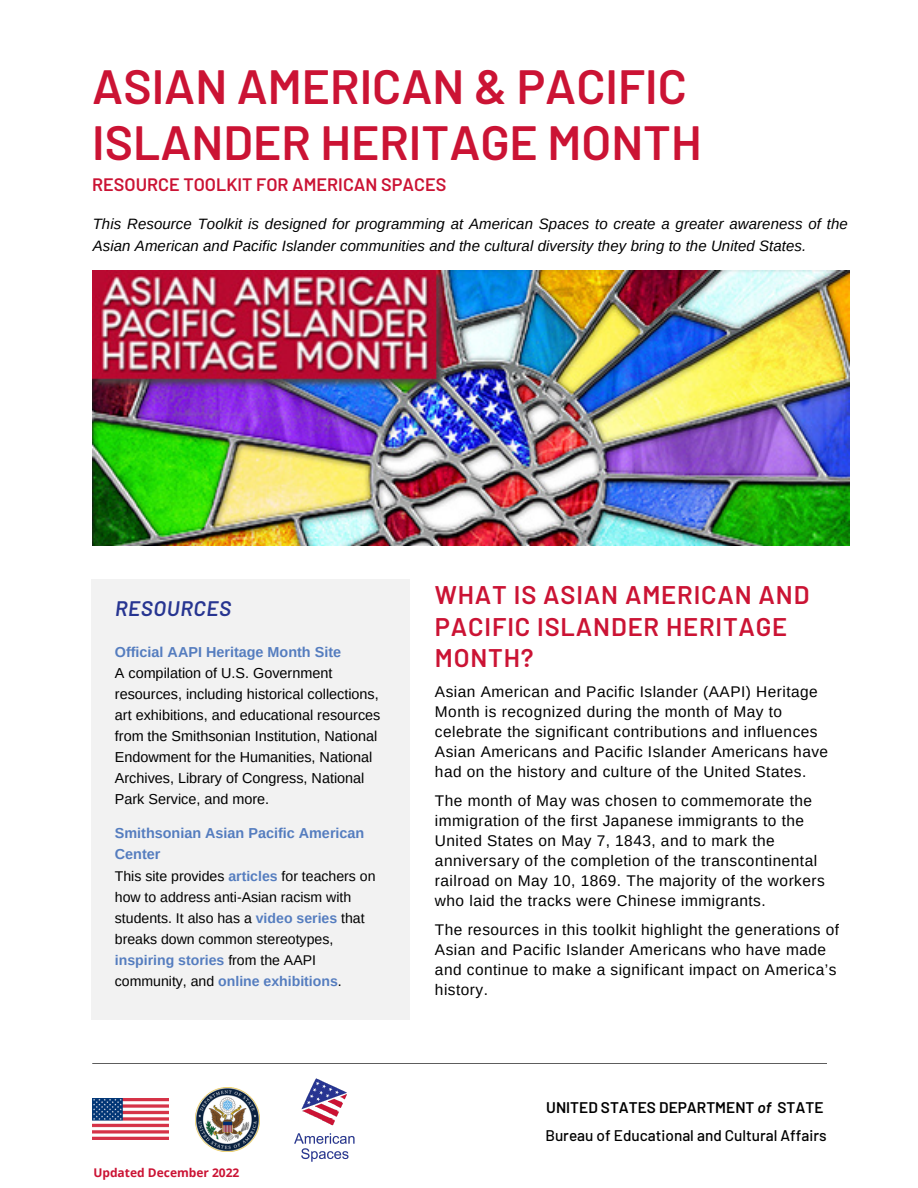
<style>
.page{position:relative;width:918px;height:1188px;background:#fff}
.page>*{position:absolute;margin:0;border:0;box-sizing:border-box;transform-origin:0 0}
.t1{font:600 48px/56.1px "Barlow";color:#cb1334}
.t2{font:600 25.5px/31.5px "Barlow";letter-spacing:.035em;color:#cb1334}
.t3{font:italic 600 21px "Barlow";letter-spacing:.03em;color:#273591}
.t4{font:600 18px "Barlow";color:#cb1334}
.t5{font:15.45px/20px "Arimo";letter-spacing:.03em;color:#000}
.t6{font:500 15.45px/27.5px "Barlow";color:#000}
.t7{font:italic 15px/22.4px "Arimo";letter-spacing:.005em;color:#000}
.t8{font:14.4px/21px "Arimo";color:#000}
.t9{font:700 14.4px/21px "Arimo";color:#557dbf}
.t10{font:14.1px/21px "Arimo";color:#000}
.t11{font:700 12px "Open Sans";color:#cb1334}
.s1{font-weight:700;color:#557dbf}
.s2{font-weight:600}
.s3{font-weight:600;font-style:italic}
</style>
<div class="page">
<div style="left:92px;top:579px;width:318px;height:441px;background:#f2f2f2"></div>
<img style="left:92px;top:1099px;width:77px;height:40px">
<img style="left:195px;top:1087px;width:65px;height:64px">
<img style="left:294px;top:1078px;width:61px;height:84px">
<svg style="left:92px;top:1063px;width:735px;height:1px"></svg>
<img style="left:92px;top:270px;width:757px;height:276px">
<h1 class="t1" style="left:92px;top:57px;width:611px">ASIAN AMERICAN &amp; PACIFIC<br>ISLANDER HERITAGE MONTH</h1>
<p class="t4" style="left:92px;top:173px;width:356px">RESOURCE TOOLKIT FOR AMERICAN SPACES</p>
<p class="t7" style="left:93px;top:213px;width:757px">This Resource Toolkit is designed for programming at American Spaces to create a greater awareness of the<br>Asian American and Pacific Islander communities and the cultural diversity they bring to the United States.</p>
<h3 class="t3" style="left:115px;top:595px;width:118px">RESOURCES</h3>
<p class="t9" style="left:115px;top:641px;width:228px">Official AAPI Heritage Month Site</p>
<p class="t8" style="left:115px;top:662px;width:267px">A compilation of U.S. Government resources, including historical collections, art exhibitions, and educational resources from the Smithsonian Institution, National Endowment for the Humanities, National Archives, Library of Congress, National Park Service, and more.</p>
<p class="t9" style="left:115px;top:823px;width:251px">Smithsonian Asian Pacific American<br>Center</p>
<p class="t10" style="left:115px;top:866px;width:262px">This site provides <span class="s1">articles</span> for teachers on how to address anti-Asian racism with students. It also has a <span class="s1">video series</span> that breaks down common stereotypes, <span class="s1">inspiring stories</span> from the AAPI community, and <span class="s1">online exhibitions</span>.</p>
<p class="t11" style="left:93px;top:1164px;width:148px">Updated December 2022</p>
<h2 class="t2" style="left:435px;top:578px;width:376px">WHAT IS ASIAN AMERICAN AND<br>PACIFIC ISLANDER HERITAGE<br>MONTH?</h2>
<p class="t5" style="left:435px;top:681px;width:395px">Asian American and Pacific Islander (AAPI) Heritage Month is recognized during the month of May to celebrate the significant contributions and influences Asian Americans and Pacific Islander Americans have had on the history and culture of the United States.</p>
<p class="t5" style="left:435px;top:791px;width:391px">The month of May was chosen to commemorate the immigration of the first Japanese immigrants to the United States on May 7, 1843, and to mark the anniversary of the completion of the transcontinental railroad on May 10, 1869. The majority of the workers who laid the tracks were Chinese immigrants.</p>
<p class="t5" style="left:435px;top:920px;width:406px">The resources in this toolkit highlight the generations of Asian and Pacific Islander Americans who have made and continue to make a significant impact on America’s history.</p>
<p class="t6" style="left:545px;top:1093px;width:283px"><span class="s2">UNITED STATES DEPARTMENT</span> <span class="s3">of</span> <span class="s2">STATE<br></span>Bureau of Educational and Cultural Affairs</p>
</div>
